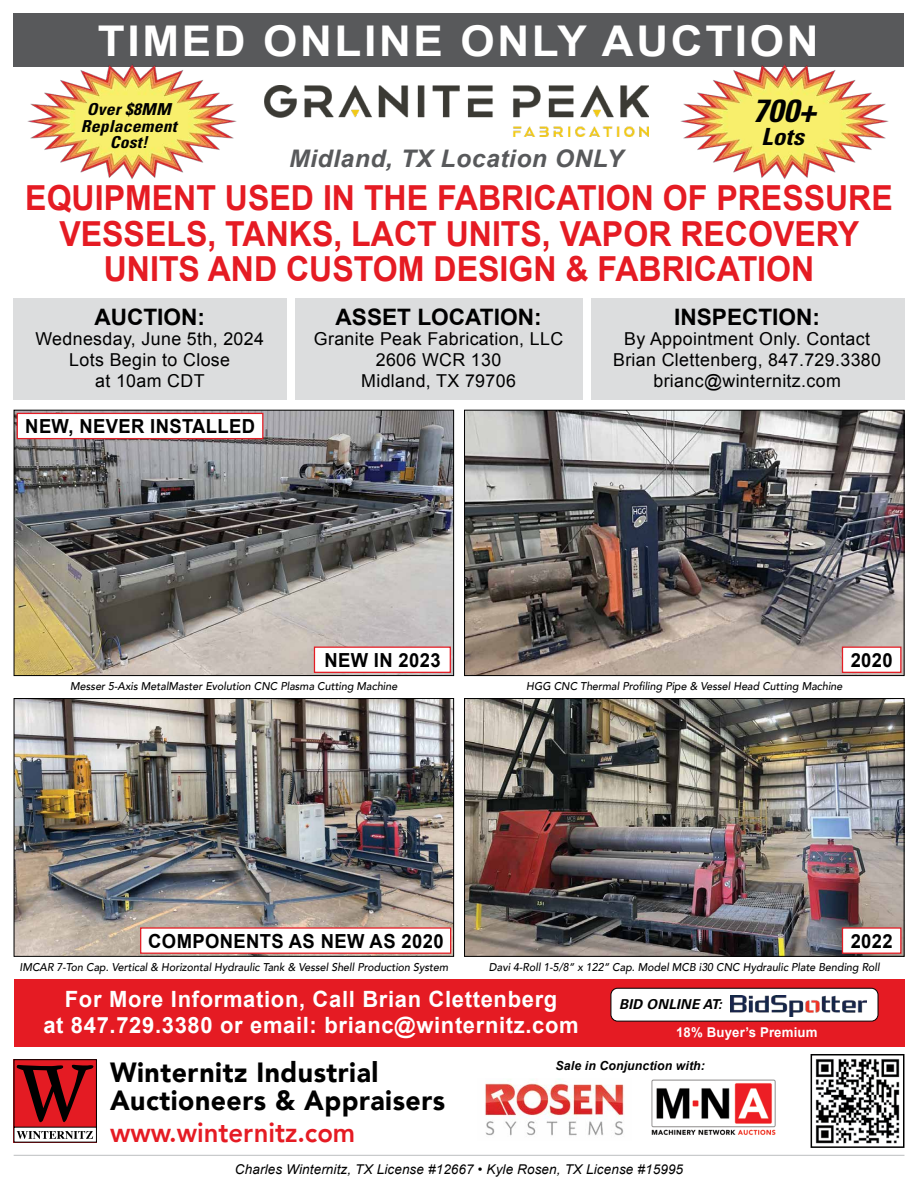
<style>
.page{position:relative;width:918px;height:1188px;background:#fff}
.page>*{position:absolute;margin:0;border:0;box-sizing:border-box;transform-origin:0 0}
.t1{font:700 42.45px "Arial";letter-spacing:.06em;color:#fff;scale:1.04 1}
.t2{font:700 34.5px/35.4px "Arial";color:#e51b23;text-align:center;scale:.93 1}
.t3{font:italic 700 condensed 31.95px "Univers";color:#000;scale:1.07 1}
.t4{font:900 27.75px/28.3px "Avenir";letter-spacing:.02em;color:#000;scale:.96 1}
.t5{font:800 27.3px "Avenir";color:#e51b23;scale:.94 1}
.t6{font:italic 700 24.15px "Arial";letter-spacing:.02em;color:#58595b}
.t7{font:italic 700 condensed 23.7px "Univers";color:#000;scale:1.07 1}
.t8{font:700 22.65px "Arial";color:#000}
.t9{font:700 22.5px/25.5px "Arial";letter-spacing:.03em;color:#fff;text-align:center}
.t10{font:700 19.35px "Arial";letter-spacing:.02em;color:#000;scale:.95 1}
.t11{font:17.85px/20.7px "Arial";letter-spacing:.02em;color:#000;text-align:center}
.t12{font:italic 700 condensed 16.5px/16.5px "Univers";letter-spacing:.01em;color:#000;text-align:center;scale:1.07 1}
.t13{font:italic 700 13.65px "Univers";letter-spacing:.02em;color:#000}
.t14{font:italic 13.5px "Arial";letter-spacing:.01em;color:#000}
.t15{font:700 13.5px "Arial";letter-spacing:.01em;color:#fff}
.t16{font:italic 700 12.45px "Arial";letter-spacing:.01em;color:#000}
.t17{font:italic 500 11.25px "Avenir";color:#000;scale:.95 1}
</style>
<div class="page">
<div style="left:14px;top:14px;width:890px;height:53px;background:#58595b"></div>
<img style="left:265px;top:85px;width:384px;height:52px">
<div style="left:14px;top:298px;width:273px;height:102px;background:#dcddde"></div>
<div style="left:295px;top:298px;width:288px;height:102px;background:#dcddde"></div>
<div style="left:591px;top:298px;width:313px;height:102px;background:#dcddde"></div>
<img style="left:16px;top:700px;width:436px;height:255px">
<div style="left:14px;top:698px;width:440px;height:259px;border:1px solid #000"></div>
<img style="left:466px;top:700px;width:436px;height:255px">
<div style="left:464px;top:698px;width:440px;height:259px;border:1px solid #000"></div>
<img style="left:16px;top:412px;width:436px;height:262px">
<div style="left:14px;top:410px;width:440px;height:266px;border:1px solid #000"></div>
<img style="left:466px;top:412px;width:436px;height:262px">
<div style="left:464px;top:410px;width:440px;height:266px;border:1px solid #000"></div>
<div style="left:17px;top:413px;width:246px;height:26px;background:#fff;border:1px solid #e51b23"></div>
<div style="left:314px;top:647px;width:137px;height:26px;background:#fff;border:1px solid #e51b23"></div>
<div style="left:842px;top:647px;width:60px;height:26px;background:#fff;border:1px solid #e51b23"></div>
<div style="left:842px;top:927px;width:60px;height:27px;background:#fff;border:1px solid #e51b23"></div>
<div style="left:140px;top:927px;width:311px;height:27px;background:#fff;border:1px solid #e51b23"></div>
<hr style="left:14px;top:1155px;width:890px;height:1px;background:#bcbec0">
<div style="left:14px;top:980px;width:890px;height:67px;background:#e51b23"></div>
<div style="left:611px;top:988px;width:267px;height:33px;background:#fff;border-radius:7px"></div>
<div style="left:611px;top:988px;width:267px;height:33px;border:1px solid #000;border-radius:7px"></div>
<img style="left:730px;top:995px;width:137px;height:22px">
<img style="left:27px;top:64px;width:210px;height:115px">
<img style="left:680px;top:64px;width:209px;height:115px">
<svg style="left:14px;top:1059px;width:83px;height:84px;background:#a33034"></svg>
<img style="left:485px;top:1079px;width:139px;height:57px">
<img style="left:651px;top:1079px;width:125px;height:56px">
<img style="left:815px;top:1059px;width:85px;height:85px">
<div style="left:811px;top:1054px;width:93px;height:94px;border:2px solid #000"></div>
<h1 class="t1" style="left:98px;top:13px;width:694px">TIMED ONLINE ONLY AUCTION</h1>
<h3 class="t12" style="left:81px;top:101px;width:91px">Over $8MM<br>Replacement<br>Cost!</h3>
<h3 class="t3" style="left:752px;top:91px;width:61px">700+</h3>
<h3 class="t7" style="left:761px;top:122px;width:42px">Lots</h3>
<h3 class="t6" style="left:289px;top:143px;width:335px">Midland, TX Location ONLY</h3>
<h2 class="t2" style="left:25px;top:182px;width:934px">EQUIPMENT USED IN THE FABRICATION OF PRESSURE<br>VESSELS, TANKS, LACT UNITS, VAPOR RECOVERY<br>UNITS AND CUSTOM DESIGN &amp; FABRICATION</h2>
<h3 class="t8" style="left:94px;top:302px;width:112px">AUCTION:</h3>
<h3 class="t11" style="left:35px;top:329px;width:230px">Wednesday, June 5th, 2024<br>Lots Begin to Close<br>at 10am CDT</h3>
<h3 class="t8" style="left:336px;top:302px;width:208px">ASSET LOCATION:</h3>
<h3 class="t11" style="left:314px;top:329px;width:251px">Granite Peak Fabrication, LLC<br>2606 WCR 130<br>Midland, TX 79706</h3>
<h3 class="t8" style="left:674px;top:302px;width:148px">INSPECTION:</h3>
<h3 class="t11" style="left:613px;top:329px;width:270px">By Appointment Only. Contact<br>Brian Clettenberg, 847.729.3380 brianc@winternitz.com</h3>
<h3 class="t10" style="left:25px;top:413px;width:244px">NEW, NEVER INSTALLED</h3>
<h3 class="t10" style="left:324px;top:647px;width:124px">NEW IN 2023</h3>
<h3 class="t10" style="left:851px;top:647px;width:46px">2020</h3>
<p class="t17" style="left:70px;top:680px;width:346px">Messer 5-Axis MetalMaster Evolution CNC Plasma Cutting Machine</p>
<p class="t17" style="left:526px;top:680px;width:334px">HGG CNC Thermal Profiling Pipe &amp; Vessel Head Cutting Machine</p>
<h3 class="t10" style="left:148px;top:928px;width:312px">COMPONENTS AS NEW AS 2020</h3>
<h3 class="t10" style="left:851px;top:928px;width:46px">2022</h3>
<p class="t17" style="left:19px;top:960px;width:453px">IMCAR 7-Ton Cap. Vertical &amp; Horizontal Hydraulic Tank &amp; Vessel Shell Production System</p>
<p class="t17" style="left:489px;top:960px;width:413px">Davi 4-Roll 1-5/8” x 122” Cap. Model MCB i30 CNC Hydraulic Plate Bending Roll</p>
<h3 class="t9" style="left:43px;top:988px;width:537px">For More Information, Call Brian Clettenberg<br>at 847.729.3380 or email: brianc@winternitz.com</h3>
<p class="t13" style="left:619px;top:997px;width:104px">BID ONLINE AT:</p>
<p class="t15" style="left:676px;top:1024px;width:143px">18% Buyer’s Premium</p>
<h3 class="t4" style="left:110px;top:1058px;width:351px">Winternitz Industrial<br>Auctioneers &amp; Appraisers</h3>
<h3 class="t5" style="left:110px;top:1111px;width:262px">www.winternitz.com</h3>
<p class="t16" style="left:556px;top:1058px;width:151px">Sale in Conjunction with:</p>
<p class="t14" style="left:235px;top:1161px;width:450px">Charles Winternitz, TX License #12667 • Kyle Rosen, TX License #15995</p>
</div>
